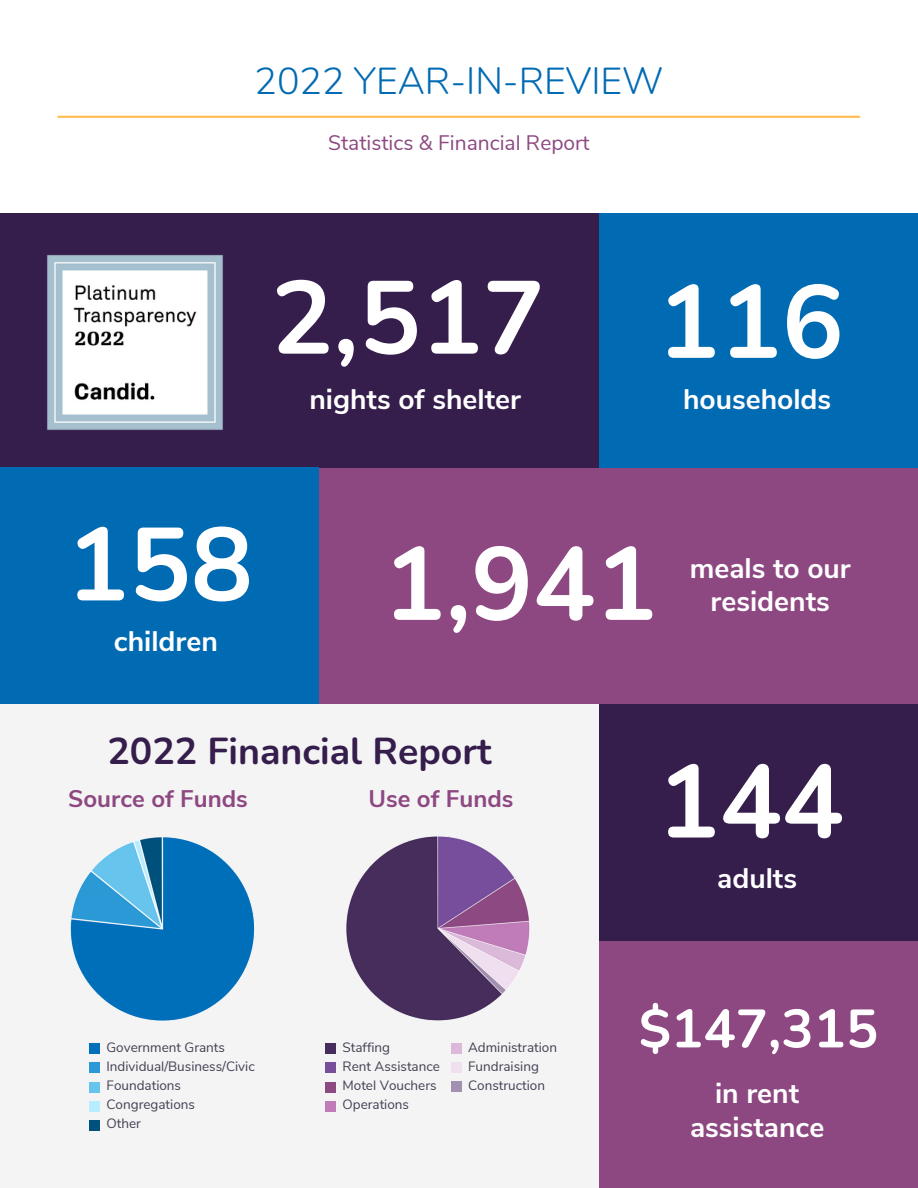
<style>
.page{position:relative;width:918px;height:1188px;background:#fff}
.page>*{position:absolute;margin:0;border:0;box-sizing:border-box;transform-origin:0 0}
.t1{font:700 103.35px "Nunito";color:#fff}
.t2{font:700 53.85px "Nunito";color:#fff}
.t3{font:700 37.5px "Nunito";color:#351d4c}
.t4{font:300 37.5px "Nunito";color:#006ab3}
.t5{font:700 28.2px/33.8px "Nunito Sans";color:#fff;text-align:center}
.t6{font:700 24px "Nunito Sans";color:#8d4881}
.t7{font:21px "Nunito Sans";color:#8d4881}
.t8{font:13.5px/19.2px "Nunito Sans";color:#443f53}
</style>
<div class="page">
<div style="left:319px;top:467px;width:599px;height:237px;background:#8d4881"></div>
<div style="left:599px;top:213px;width:319px;height:254px;background:#006ab3"></div>
<div style="left:0;top:213px;width:599px;height:254px;background:#351d4c"></div>
<div style="left:0;top:467px;width:318px;height:237px;background:#006ab3"></div>
<div style="left:0;top:704px;width:599px;height:484px;background:#f4f4f4"></div>
<div style="left:90px;top:1063px;width:10px;height:10px;background:#2b99d6"></div>
<div style="left:326px;top:1063px;width:10px;height:10px;background:#774e9a"></div>
<div style="left:90px;top:1082px;width:10px;height:10px;background:#66c4ed"></div>
<div style="left:326px;top:1082px;width:10px;height:10px;background:#8d4a82"></div>
<div style="left:90px;top:1101px;width:10px;height:11px;background:#b8ecff"></div>
<div style="left:326px;top:1101px;width:10px;height:11px;background:#bf7cb8"></div>
<div style="left:90px;top:1121px;width:10px;height:10px;background:#00507c"></div>
<div style="left:451px;top:1043px;width:10px;height:11px;background:#dcb9d9"></div>
<div style="left:451px;top:1063px;width:10px;height:10px;background:#efdfef"></div>
<div style="left:451px;top:1082px;width:10px;height:10px;background:#a190af"></div>
<div style="left:90px;top:1043px;width:10px;height:11px;background:#016fba"></div>
<div style="left:326px;top:1043px;width:10px;height:11px;background:#472d5b"></div>
<div style="left:599px;top:704px;width:319px;height:239px;background:#351d4c"></div>
<div style="left:599px;top:942px;width:319px;height:246px;background:#8d4881"></div>
<img style="left:47px;top:254px;width:176px;height:177px">
<hr style="left:58px;top:116px;width:801px;height:2px;background:#fdbe57">
<img style="left:70px;top:837px;width:185px;height:184px">
<img style="left:346px;top:836px;width:184px;height:185px">
<h3 class="t4" style="left:255px;top:56px;width:410px">2022 YEAR-IN-REVIEW</h3>
<h3 class="t7" style="left:328px;top:129px;width:263px">Statistics &amp; Financial Report</h3>
<h1 class="t1" style="left:271px;top:249px;width:275px">2,517</h1>
<h3 class="t5" style="left:309px;top:382px;width:213px">nights of shelter</h3>
<h1 class="t1" style="left:658px;top:253px;width:188px">116</h1>
<h3 class="t5" style="left:683px;top:382px;width:150px">households</h3>
<h1 class="t1" style="left:67px;top:496px;width:188px">158</h1>
<h3 class="t5" style="left:114px;top:625px;width:105px">children</h3>
<h1 class="t1" style="left:384px;top:515px;width:275px">1,941</h1>
<h3 class="t5" style="left:690px;top:551px;width:162px">meals to our residents</h3>
<h3 class="t3" style="left:107px;top:726px;width:386px">2022 Financial Report</h3>
<h3 class="t6" style="left:68px;top:783px;width:181px">Source of Funds</h3>
<h3 class="t6" style="left:369px;top:783px;width:146px">Use of Funds</h3>
<h1 class="t1" style="left:658px;top:733px;width:188px">144</h1>
<h3 class="t5" style="left:717px;top:862px;width:81px">adults</h3>
<p class="t8" style="left:106px;top:1038px;width:150px">Government Grants<br>Individual/Business/Civic<br>Foundations<br>Congregations<br>Other</p>
<p class="t8" style="left:343px;top:1038px;width:99px">Staffing<br>Rent Assistance<br>Motel Vouchers<br>Operations</p>
<p class="t8" style="left:468px;top:1038px;width:90px">Administration<br>Fundraising<br>Construction</p>
<h2 class="t2" style="left:639px;top:993px;width:241px">$147,315</h2>
<h3 class="t5" style="left:690px;top:1077px;width:136px">in rent assistance</h3>
</div>
